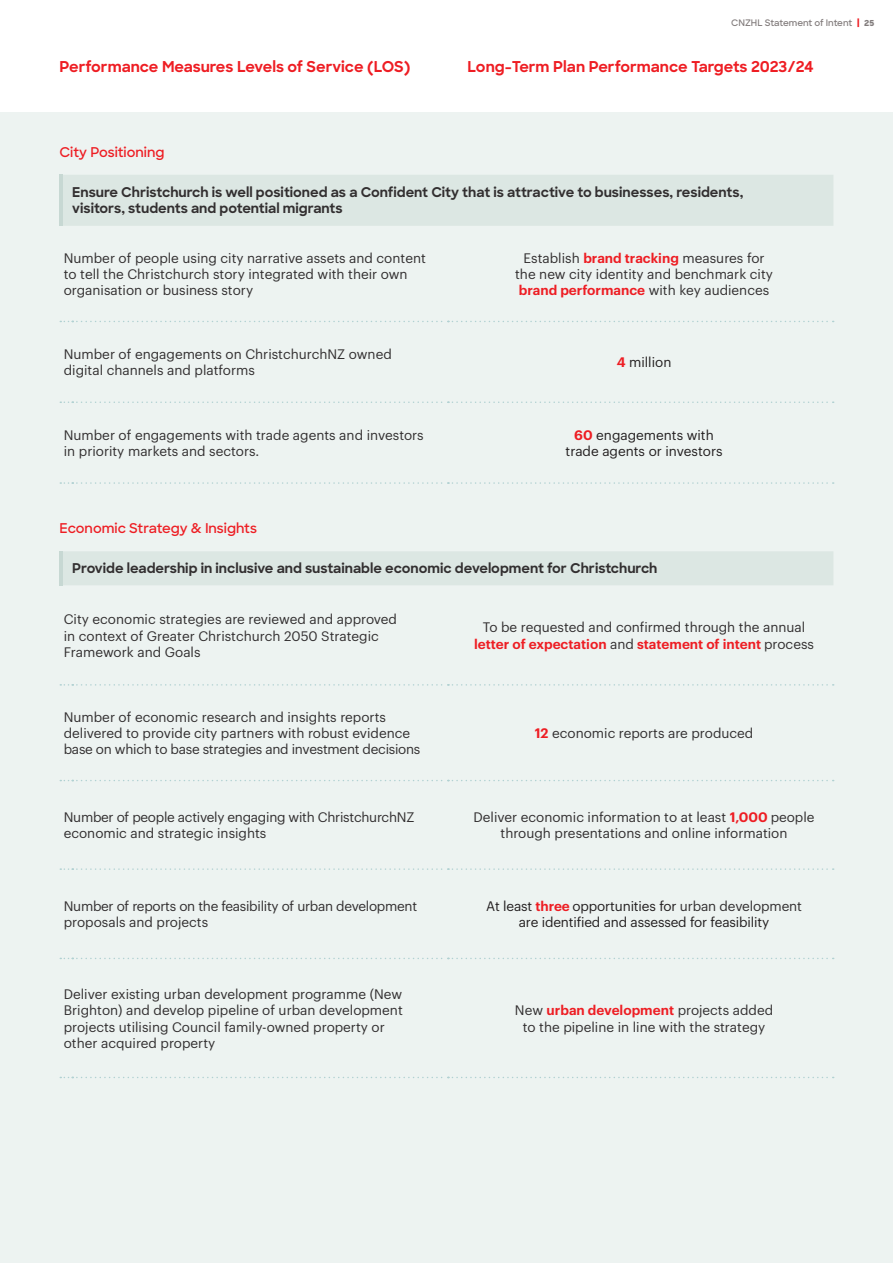
<style>
.page{position:relative;width:893px;height:1263px;background:#fff}
.page>*{position:absolute;margin:0;border:0;box-sizing:border-box;transform-origin:0 0}
.t1{font:700 15px "Sharp Sans";color:#ee1d23}
.t2{font:13.5px/16.2px "Graphik";color:#322f30}
.t3{font:700 13.5px/16.2px "Sharp Sans";color:#322f30}
.t4{font:13.5px/16.2px "Graphik";letter-spacing:-.02em;color:#322f30}
.t5{font:13.5px/16.2px "Graphik";letter-spacing:-.01em;color:#231f20;text-align:center}
.t6{font:600 13.5px "Sharp Sans";color:#ee1d23}
.t7{font:600 9px "Sharp Sans";letter-spacing:-.005em;color:#827c7c}
.s1{font-weight:800;color:#ee1d23}
.s2{font-weight:800;font-size:8.25px}
.s3{font-weight:600;color:#ee1d23}
.s4{color:#322f30}
</style>
<div class="page">
<div style="left:0;top:112px;width:893px;height:1151px;background:#edf3f1"></div>
<svg style="left:60px;top:175px;width:773px;height:410px"></svg>
<svg style="left:60px;top:321px;width:774px;height:1px"></svg>
<svg style="left:60px;top:401px;width:774px;height:2px"></svg>
<svg style="left:60px;top:482px;width:774px;height:2px"></svg>
<svg style="left:60px;top:684px;width:774px;height:2px"></svg>
<svg style="left:60px;top:780px;width:774px;height:1px"></svg>
<svg style="left:60px;top:868px;width:774px;height:2px"></svg>
<svg style="left:60px;top:958px;width:774px;height:1px"></svg>
<svg style="left:60px;top:1077px;width:774px;height:1px"></svg>
<hr style="left:60px;top:175px;width:3px;height:51px;background:#c7d8d3">
<hr style="left:60px;top:551px;width:3px;height:34px;background:#c7d8d3">
<p class="t7" style="left:731px;top:16px;width:145px">CNZHL Statement of Intent <span class="s1">|</span> <span class="s2">25</span></p>
<p class="t1" style="left:60px;top:55px;width:352px">Performance Measures Levels of Service (LOS)</p>
<p class="t1" style="left:467px;top:55px;width:348px">Long-Term Plan Performance Targets 2023/24</p>
<p class="t6" style="left:60px;top:142px;width:106px">City Positioning</p>
<p class="t3" style="left:72px;top:184px;width:673px">Ensure Christchurch is well positioned as a Confident City that is attractive to businesses, residents, visitors, students and potential migrants</p>
<p class="t2" style="left:64px;top:249px;width:364px">Number of people using city narrative assets and content to tell the Christchurch story integrated with their own organisation or business story</p>
<p class="t2" style="left:515px;top:249px;width:259px;text-align:center">Establish <span class="s3">brand tracking</span> measures for the new city identity and benchmark city <span class="s3">brand performance</span> with key audiences</p>
<p class="t2" style="left:64px;top:345px;width:330px">Number of engagements on ChristchurchNZ owned digital channels and platforms</p>
<p class="t5" style="left:617px;top:353px;width:56px"><span class="s3">4</span> million</p>
<p class="t2" style="left:64px;top:426px;width:361px">Number of engagements with trade agents and investors in priority markets and sectors.</p>
<p class="t5" style="left:566px;top:426px;width:158px"><span class="s3">60</span> engagements with trade agents or investors</p>
<p class="t6" style="left:60px;top:518px;width:199px">Economic Strategy &amp; Insights</p>
<p class="t3" style="left:72px;top:560px;width:587px">Provide leadership in inclusive and sustainable economic development for Christchurch</p>
<p class="t2" style="left:64px;top:610px;width:335px">City economic strategies are reviewed and approved in context of Greater Christchurch 2050 Strategic<br>Framework and Goals</p>
<p class="t2" style="left:474px;top:618px;width:341px;text-align:center">To be requested and confirmed through the annual <span class="s3">letter of expectation</span> and <span class="s3">statement of intent</span> process</p>
<p class="t2" style="left:64px;top:708px;width:358px">Number of economic research and insights reports delivered to provide city partners with robust evidence base on which to base strategies and investment decisions</p>
<p class="t2" style="left:535px;top:724px;width:220px"><span class="s3">12</span> economic reports are produced</p>
<p class="t4" style="left:64px;top:808px;width:352px">Number of people actively engaging with ChristchurchNZ economic and strategic insights</p>
<p class="t2" style="left:474px;top:808px;width:342px;text-align:center">Deliver economic information to at least <span class="s3">1,000</span> people through presentations and online information</p>
<p class="t4" style="left:64px;top:897px;width:355px">Number of reports on the feasibility of urban development proposals and projects</p>
<p class="t5" style="left:486px;top:897px;width:317px">At least <span class="s3">three</span> opportunities for <span class="s4">urban development </span>are identified and assessed for feasibility</p>
<p class="t2" style="left:64px;top:985px;width:340px">Deliver existing urban development programme (New Brighton) and develop pipeline of urban development projects utilising Council family-owned property or other acquired property</p>
<p class="t2" style="left:515px;top:1001px;width:260px;text-align:center">New <span class="s3">urban development</span> projects added to the pipeline in line with the strategy</p>
</div>
